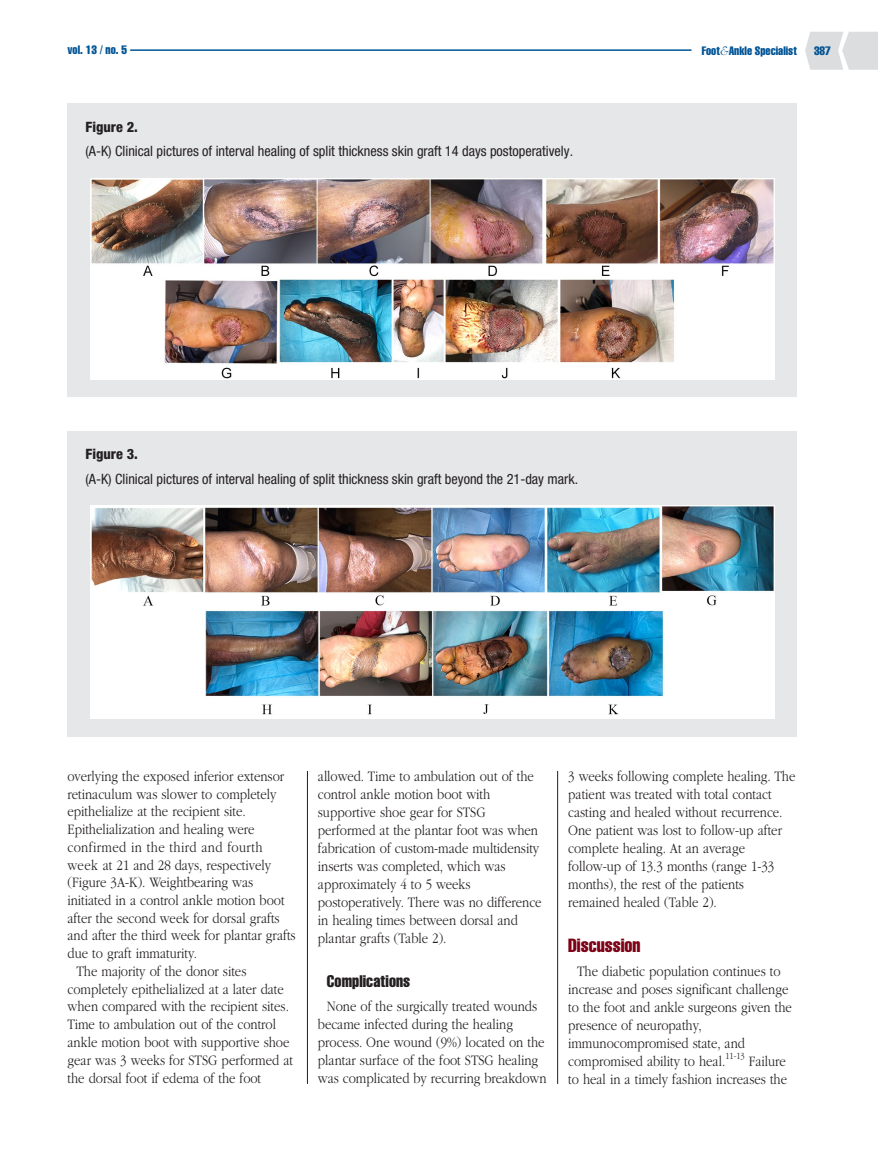
<style>
.page{position:relative;width:878px;height:1175px;background:#fff}
.page>*{position:absolute;margin:0;border:0;box-sizing:border-box;transform-origin:0 0}
.t1{font:18.75px "Helvetica LT Std Comp";color:#7d0216}
.t2{font:16.5px "Helvetica LT Std Comp";letter-spacing:.005em;color:#231f20}
.t3{font:300 15px/18px "ITC Garamond Std";color:#231f20;scale:.85 1}
.t4{font:300 15px "ITC Garamond Std";letter-spacing:.03em;color:#231f20;scale:.85 1}
.t5{font:condensed 14.25px "Helvetica Neue LT Std";color:#231f20}
.t6{font:800 condensed 14.25px "Helvetica Neue LT Std";color:#231f20}
.t7{font:12px "Helvetica LT Std Comp";color:#005495}
.t8{font:300 9.75px "ITC Garamond Std";color:#231f20;scale:.85 1}
.s1{font-family:"ITC Garamond Std";font-weight:300;font-style:italic;font-size:13.5px}
</style>
<div class="page">
<hr style="left:130px;top:49px;width:561px;height:2px;background:#005495">
<svg style="left:805px;top:32px;width:73px;height:38px;background:#dfe0e2"></svg>
<hr style="left:557px;top:771px;width:1px;height:312px;background:#231f20">
<hr style="left:307px;top:771px;width:1px;height:312px;background:#231f20">
<div style="left:68px;top:104px;width:728px;height:293px;background:#e6e7e9"></div>
<img style="left:90px;top:178px;width:684px;height:201px">
<div style="left:68px;top:431px;width:728px;height:305px;background:#e6e7e9"></div>
<img style="left:90px;top:505px;width:684px;height:213px">
<p class="t7" style="left:68px;top:42px;width:61px">vol. 13 / no. 5</p>
<p class="t7" style="left:701px;top:43px;width:97px">Foot <span class="s1">&amp;</span> Ankle Specialist</p>
<p class="t7" style="left:814px;top:43px;width:18px">387</p>
<p class="t6" style="left:86px;top:118px;width:54px">Figure 2.</p>
<p class="t5" style="left:86px;top:143px;width:489px">(A-K) Clinical pictures of interval healing of split thickness skin graft 14 days postoperatively.</p>
<p class="t6" style="left:86px;top:445px;width:54px">Figure 3.</p>
<p class="t5" style="left:86px;top:471px;width:494px">(A-K) Clinical pictures of interval healing of split thickness skin graft beyond the 21-day mark.</p>
<p class="t3" style="left:68px;top:767px;width:256px">overlying the exposed inferior extensor</p>
<p class="t3" style="left:68px;top:785px;width:247px">retinaculum was slower to completely</p>
<p class="t3" style="left:68px;top:803px;width:211px">epithelialize at the recipient site.</p>
<p class="t3" style="left:68px;top:820px;width:221px">Epithelialization and healing were</p>
<p class="t4" style="left:68px;top:839px;width:231px">confirmed in the third and fourth</p>
<p class="t3" style="left:68px;top:856px;width:241px">week at 21 and 28 days, respectively</p>
<p class="t3" style="left:68px;top:873px;width:220px">(Figure 3A-K). Weightbearing was</p>
<p class="t3" style="left:68px;top:891px;width:257px">initiated in a control ankle motion boot</p>
<p class="t3" style="left:68px;top:909px;width:251px">after the second week for dorsal grafts</p>
<p class="t3" style="left:68px;top:926px;width:270px">and after the third week for plantar grafts</p>
<p class="t3" style="left:68px;top:944px;width:154px">due to graft immaturity.</p>
<p class="t3" style="left:77px;top:962px;width:201px">The majority of the donor sites</p>
<p class="t3" style="left:68px;top:980px;width:256px">completely epithelialized at a later date</p>
<p class="t3" style="left:68px;top:997px;width:262px">when compared with the recipient sites.</p>
<p class="t3" style="left:68px;top:1015px;width:247px">Time to ambulation out of the control</p>
<p class="t3" style="left:68px;top:1033px;width:262px">ankle motion boot with supportive shoe</p>
<p class="t3" style="left:68px;top:1051px;width:267px">gear was 3 weeks for STSG performed at</p>
<p class="t3" style="left:68px;top:1069px;width:229px">the dorsal foot if edema of the foot</p>
<p class="t3" style="left:318px;top:767px;width:265px">allowed. Time to ambulation out of the control ankle motion boot with supportive shoe gear for STSG performed at the plantar foot was when fabrication of custom-made multidensity inserts was completed, which was approximately 4 to 5 weeks postoperatively. There was no difference in healing times between dorsal and plantar grafts (Table 2).</p>
<p class="t2" style="left:327px;top:970px;width:85px">Complications</p>
<p class="t3" style="left:318px;top:997px;width:270px;text-indent:9px">None of the surgically treated wounds became infected during the healing process. One wound (9%) located on the plantar surface of the foot STSG healing was complicated by recurring breakdown</p>
<p class="t3" style="left:568px;top:767px;width:269px">3 weeks following complete healing. The patient was treated with total contact casting and healed without recurrence.<br>One patient was lost to follow-up after complete healing. At an average follow-up of 13.3 months (range 1-33 months), the rest of the patients remained healed (Table 2).</p>
<p class="t1" style="left:568px;top:933px;width:74px">Discussion</p>
<p class="t3" style="left:568px;top:962px;width:265px;text-indent:9px">The diabetic population continues to increase and poses significant challenge to the foot and ankle surgeons given the presence of neuropathy, immunocompromised state, and compromised ability to heal.</p>
<p class="t8" style="left:725px;top:1051px;width:24px">11-13</p>
<p class="t3" style="left:568px;top:1052px;width:259px;text-align:right">Failure<br>to heal in a timely fashion increases the</p>
</div>
